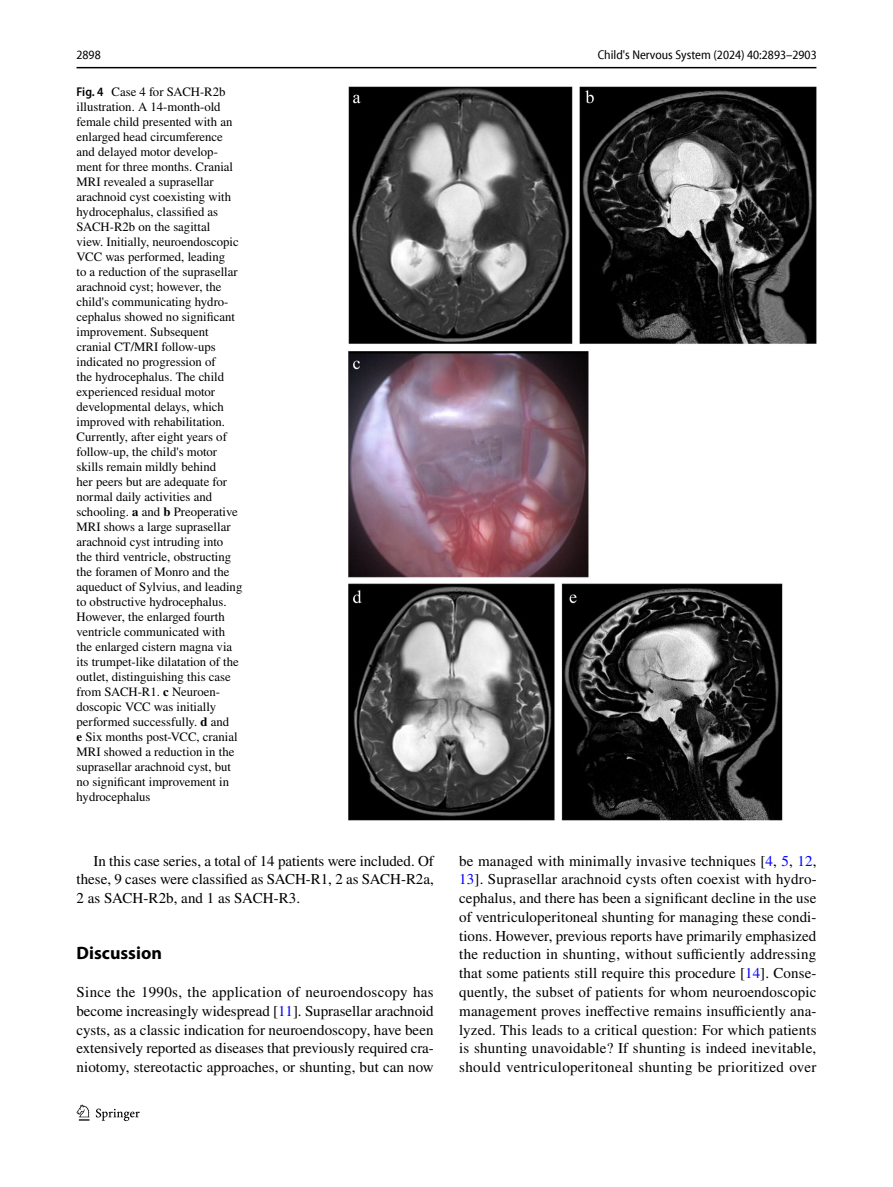
<style>
.page{position:relative;width:893px;height:1187px;background:#fff}
.page>*{position:absolute;margin:0;border:0;box-sizing:border-box;transform-origin:0 0}
.t1{font:700 18px "Myriad Pro";color:#000}
.t2{font:15px/18.8px "STIX";letter-spacing:.005em;color:#000;text-align:justify}
.t3{font:12.75px/15px "STIX";color:#000}
.t4{font:semi-condensed 12.75px "Myriad Pro Unic";color:#000}
.s1{font-family:"Myriad Pro";font-weight:600;font-stretch:semi-condensed}
.s2{font-weight:700}
.s3{color:#00f}
</style>
<div class="page">
<hr style="left:77px;top:67px;width:739px;height:1px;background:#000">
<svg style="left:77px;top:1104px;width:12px;height:16px"></svg>
<svg style="left:96px;top:1108px;width:44px;height:12px"></svg>
<img style="left:349px;top:87px;width:467px;height:733px">
<p class="t4" style="left:77px;top:50px;width:26px">2898</p>
<p class="t4" style="left:598px;top:50px;width:221px">Child's Nervous System (2024) 40:2893–2903</p>
<p class="t3" style="left:77px;top:85px;width:167px"><span class="s1">Fig. 4</span> Case 4 for SACH-R2b illustration. A 14-month-old female child presented with an enlarged head circumference and delayed motor develop&shy;ment for three months. Cranial<br>MRI revealed a suprasellar arachnoid cyst coexisting with hydrocephalus, classified as<br>SACH-R2b on the sagittal<br>view. Initially, neuroendoscopic<br>VCC was performed, leading<br>to a reduction of the suprasellar arachnoid cyst; however, the child's communicating hydro&shy;cephalus showed no significant improvement. Subsequent cranial CT/MRI follow-ups indicated no progression of<br>the hydrocephalus. The child experienced residual motor developmental delays, which improved with rehabilitation.<br>Currently, after eight years of follow-up, the child's motor skills remain mildly behind<br>her peers but are adequate for normal daily activities and schooling. <span class="s2">a</span> and <span class="s2">b</span> Preoperative<br>MRI shows a large suprasellar arachnoid cyst intruding into<br>the third ventricle, obstructing the foramen of Monro and the aqueduct of Sylvius, and leading to obstructive hydrocephalus.<br>However, the enlarged fourth ventricle communicated with the enlarged cistern magna via its trumpet-like dilatation of the outlet, distinguishing this case from SACH-R1. <span class="s2">c</span> Neuroen&shy;doscopic VCC was initially performed successfully. <span class="s2">d</span> and<br><span class="s2">e</span> Six months post-VCC, cranial<br>MRI showed a reduction in the suprasellar arachnoid cyst, but no significant improvement in hydrocephalus</p>
<p class="t2" style="left:77px;top:852px;width:359px;text-indent:17px">In this case series, a total of 14 patients were included. Of these, 9 cases were classified as SACH-R1, 2 as SACH-R2a, 2 as SACH-R2b, and 1 as SACH-R3.</p>
<h1 class="t1" style="left:77px;top:941px;width:87px">Discussion</h1>
<p class="t2" style="left:77px;top:983px;width:359px">Since the 1990s, the application of neuroendoscopy has become increasingly widespread [<span class="s3">11</span>]. Suprasellar arachnoid cysts, as a classic indication for neuroendoscopy, have been extensively reported as diseases that previously required cra&shy;niotomy, stereotactic approaches, or shunting, but can now</p>
<p class="t2" style="left:459px;top:852px;width:359px">be managed with minimally invasive techniques [<span class="s3">4</span>, <span class="s3">5</span>, <span class="s3">12</span>, <span class="s3">13</span>]. Suprasellar arachnoid cysts often coexist with hydro&shy;cephalus, and there has been a significant decline in the use of ventriculoperitoneal shunting for managing these condi&shy;tions. However, previous reports have primarily emphasized the reduction in shunting, without sufficiently addressing that some patients still require this procedure [<span class="s3">14</span>]. Conse&shy;quently, the subset of patients for whom neuroendoscopic management proves ineffective remains insufficiently ana&shy;lyzed. This leads to a critical question: For which patients is shunting unavoidable? If shunting is indeed inevitable, should ventriculoperitoneal shunting be prioritized over</p>
</div>
